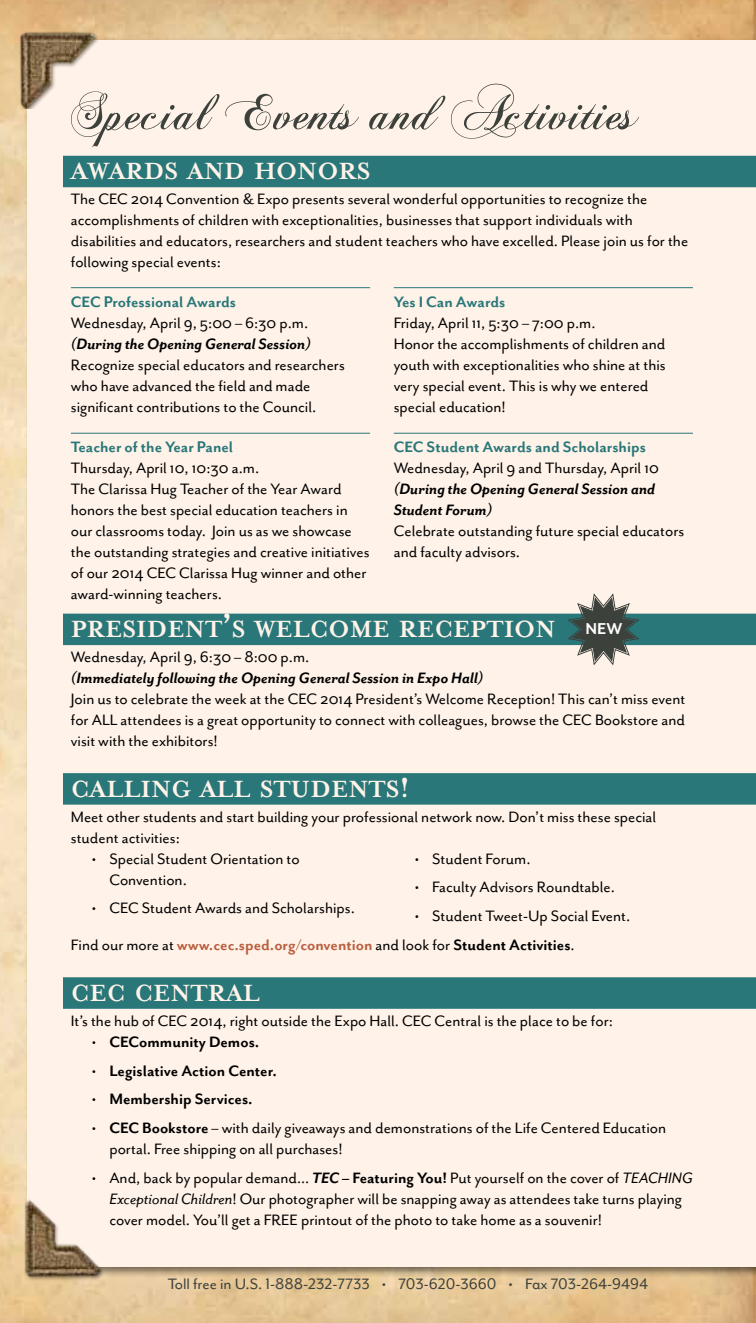
<style>
.page{position:relative;width:756px;height:1323px;background:#fff}
.page>*{position:absolute;margin:0;border:0;box-sizing:border-box;transform-origin:0 0}
.t1{font:52.5px "Chopin Script";color:#3d413c}
.t2{font:700 26.95px "Mrs Eaves";color:#fff3e9}
.t3{font:18.38px "Mr Eaves San B";color:#fff}
.t4{font:17.5px/21px "Mr Eaves San R";color:#000}
.t5{font:17.5px/21px "Mr Eaves San BI";color:#000}
.t6{font:17.5px "Mr Eaves San B";color:#297779}
.t7{font:17.5px "Mr Eaves San B";color:#ba6041}
.t8{font:17.5px "Mr Eaves San B";color:#000}
.t9{font:17.5px "Mr Eaves San Alt R";color:#3d413c}
.s1{font-size:38.5px}
.s2{font-size:31.5px}
.s3{font-family:"Mr Eaves San R";color:#000}
.s4{color:#000}
.s5{font-family:"Mr Eaves San R"}
.s6{font-family:"Mr Eaves San B"}
.s7{font-family:"Mr Eaves San BI"}
.s8{font-family:"Mr Eaves San RI"}
</style>
<div class="page">
<img style="left:0;top:0;width:756px;height:1323px">
<div style="left:28px;top:41px;width:728px;height:1226px;background:#fff3e9"></div>
<img style="left:17px;top:1192px;width:93px;height:90px">
<img style="left:12px;top:19px;width:93px;height:90px">
<div style="left:63px;top:614px;width:693px;height:31px;background:#297779"></div>
<div style="left:63px;top:773px;width:693px;height:32px;background:#297779"></div>
<div style="left:63px;top:977px;width:693px;height:32px;background:#297779"></div>
<div style="left:63px;top:156px;width:693px;height:31px;background:#297779"></div>
<hr style="left:71px;top:287px;width:299px;height:1px;background:#297779">
<hr style="left:71px;top:433px;width:299px;height:1px;background:#297779">
<hr style="left:394px;top:287px;width:299px;height:1px;background:#297779">
<hr style="left:394px;top:433px;width:299px;height:1px;background:#297779">
<svg style="left:567px;top:593px;width:73px;height:73px"></svg>
<h1 class="t1" style="left:71px;top:80px;width:569px">Special Events and Activities</h1>
<h2 class="t2" style="left:71px;top:156px;width:301px">AWARDS AND HONORS</h2>
<p class="t4" style="left:71px;top:189px;width:619px">The CEC 2014 Convention &amp; Expo presents several wonderful opportunities to recognize the accomplishments of children with exceptionalities, businesses that support individuals with disabilities and educators, researchers and student teachers who have excelled. Please join us for the following special events:</p>
<p class="t6" style="left:71px;top:292px;width:167px">CEC Professional Awards</p>
<p class="t4" style="left:71px;top:312px;width:239px">Wednesday, April 9, 5:00 – 6:30 p.m.</p>
<p class="t5" style="left:71px;top:333px;width:242px">(During the Opening General Session)</p>
<p class="t4" style="left:71px;top:354px;width:276px">Recognize special educators and researchers who have advanced the field and made significant contributions to the Council.</p>
<p class="t6" style="left:71px;top:437px;width:164px">Teacher of the Year Panel</p>
<p class="t4" style="left:71px;top:458px;width:300px">Thursday, April 10, 10:30 a.m.<br>The Clarissa Hug Teacher of the Year Award honors the best special education teachers in our classrooms today. Join us as we showcase the outstanding strategies and creative initiatives of our 2014 CEC Clarissa Hug winner and other award-winning teachers.</p>
<p class="t6" style="left:394px;top:292px;width:113px">Yes I Can Awards</p>
<p class="t4" style="left:394px;top:312px;width:274px">Friday, April 11, 5:30 – 7:00 p.m.<br>Honor the accomplishments of children and youth with exceptionalities who shine at this very special event. This is why we entered special education!</p>
<p class="t6" style="left:394px;top:437px;width:254px">CEC Student Awards and Scholarships</p>
<p class="t4" style="left:394px;top:458px;width:267px">Wednesday, April 9 and Thursday, April 10</p>
<p class="t5" style="left:394px;top:479px;width:263px">(During the Opening General Session and<br>Student Forum)</p>
<p class="t4" style="left:394px;top:521px;width:292px">Celebrate outstanding future special educators and faculty advisors.</p>
<h2 class="t2" style="left:71px;top:614px;width:486px">PRESIDENT<span class="s1">’</span>S WELCOME RECEPTION</h2>
<p class="t4" style="left:71px;top:646px;width:240px">Wednesday, April 9, 6:30 – 8:00 p.m.</p>
<p class="t5" style="left:71px;top:667px;width:414px">(Immediately following the Opening General Session in Expo Hall)</p>
<p class="t4" style="left:71px;top:688px;width:616px;text-align:justify">Join us to celebrate the week at the CEC 2014 President’s Welcome Reception! This can’t miss event for ALL attendees is a great opportunity to connect with colleagues, browse the CEC Bookstore and visit with the exhibitors!</p>
<h2 class="t2" style="left:71px;top:773px;width:341px">CALLING ALL STUDENTS<span class="s2">!</span></h2>
<p class="t4" style="left:71px;top:806px;width:587px">Meet other students and start building your professional network now. Don’t miss these special student activities:</p>
<p class="t4" style="left:109px;top:848px;width:192px;text-indent:-18px">• Special Student Orientation to<br>Convention.</p>
<p class="t4" style="left:92px;top:898px;width:265px">• CEC Student Awards and Scholarships.</p>
<p class="t3" style="left:585px;top:618px;width:38px">NEW</p>
<p class="t4" style="left:415px;top:848px;width:117px">• Student Forum.</p>
<p class="t4" style="left:415px;top:877px;width:202px">• Faculty Advisors Roundtable.</p>
<p class="t4" style="left:415px;top:906px;width:217px">• Student Tweet-Up Social Event.</p>
<p class="t7" style="left:71px;top:935px;width:505px"><span class="s3">Find our more at</span> www.cec.sped.org/convention <span class="s3">and look for</span> <span class="s4">Student Activities</span><span class="s3">.</span></p>
<h2 class="t2" style="left:71px;top:977px;width:191px">CEC CENTRAL</h2>
<p class="t4" style="left:71px;top:1010px;width:544px">It’s the hub of CEC 2014, right outside the Expo Hall. CEC Central is the place to be for:</p>
<p class="t8" style="left:92px;top:1032px;width:169px"><span class="s5">•</span> CECommunity Demos.</p>
<p class="t8" style="left:92px;top:1060px;width:187px"><span class="s5">•</span> Legislative Action Center.</p>
<p class="t8" style="left:92px;top:1089px;width:162px"><span class="s5">•</span> Membership Services.</p>
<p class="t4" style="left:109px;top:1118px;width:558px;text-indent:-18px">• <span class="s6">CEC Bookstore</span> – with daily giveaways and demonstrations of the Life Centered Education portal. Free shipping on all purchases!</p>
<p class="t4" style="left:109px;top:1168px;width:585px;text-indent:-18px">• And, back by popular demand… <span class="s7">TEC</span> <span class="s6">– Featuring You!</span> Put yourself on the cover of <span class="s8">TEACHING<br>Exceptional Children</span>! Our photographer will be snapping away as attendees take turns playing cover model. You’ll get a FREE printout of the photo to take home as a souvenir!</p>
<p class="t9" style="left:168px;top:1274px;width:482px">Toll free in U.S. 1-888-232-7733 • 703-620-3660 • Fax 703-264-9494</p>
</div>
